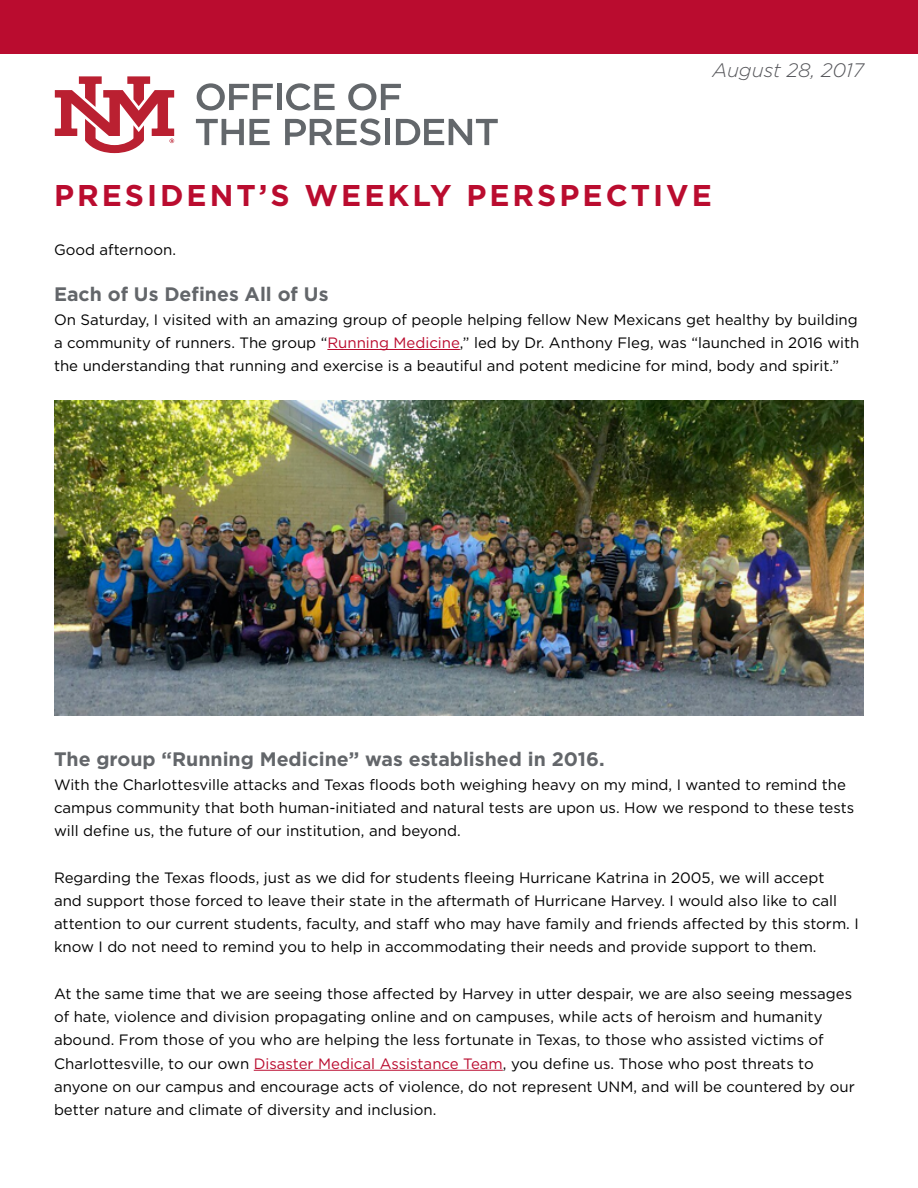
<style>
.page{position:relative;width:918px;height:1188px;background:#fff}
.page>*{position:absolute;margin:0;border:0;box-sizing:border-box;transform-origin:0 0}
.t1{font:700 30px "Gotham";letter-spacing:.1em;color:#ba0c2f}
.t2{font:700 19.5px "Gotham";color:#63666a}
.t3{font:italic 300 19.5px "Gotham";color:#55565a}
.t4{font:15px/23.2px "Gotham";color:#000}
.s1{color:#ba0c2f}
</style>
<div class="page">
<hr style="left:327px;top:349px;width:133px;height:1px;background:#ba0c2f">
<hr style="left:254px;top:1070px;width:249px;height:1px;background:#ba0c2f">
<div style="left:0;top:0;width:918px;height:53px;background:#ba0c2f"></div>
<svg style="left:197px;top:83px;width:76px;height:27px"></svg>
<div style="left:277px;top:84px;width:5px;height:26px;background:#63676b"></div>
<svg style="left:286px;top:83px;width:49px;height:27px"></svg>
<svg style="left:348px;top:83px;width:53px;height:27px"></svg>
<svg style="left:196px;top:119px;width:74px;height:26px"></svg>
<svg style="left:285px;top:119px;width:95px;height:26px"></svg>
<div style="left:385px;top:119px;width:5px;height:26px;background:#63676b"></div>
<svg style="left:396px;top:119px;width:102px;height:26px"></svg>
<svg style="left:55px;top:76px;width:119px;height:77px"></svg>
<img style="left:54px;top:400px;width:810px;height:316px">
<h2 class="t3" style="left:712px;top:58px;width:153px">August 28, 2017</h2>
<h1 class="t1" style="left:54px;top:176px;width:659px">PRESIDENT’S WEEKLY PERSPECTIVE</h1>
<p class="t4" style="left:54px;top:238px;width:124px">Good afternoon.</p>
<h2 class="t2" style="left:54px;top:282px;width:276px">Each of Us Defines All of Us</h2>
<p class="t4" style="left:54px;top:307px;width:807px;text-align:justify">On Saturday, I visited with an amazing group of people helping fellow New Mexicans get healthy by building a community of runners. The group “<span class="s1">Running Medicine</span>,” led by Dr. Anthony Fleg, was “launched in 2016 with the understanding that running and exercise is a beautiful and potent medicine for mind, body and spirit.”</p>
<h2 class="t2" style="left:54px;top:747px;width:552px">The group “Running Medicine” was established in 2016.</h2>
<p class="t4" style="left:54px;top:772px;width:802px">With the Charlottesville attacks and Texas floods both weighing heavy on my mind, I wanted to remind the campus community that both human-initiated and natural tests are upon us. How we respond to these tests will define us, the future of our institution, and beyond.</p>
<p class="t4" style="left:54px;top:865px;width:806px">Regarding the Texas floods, just as we did for students fleeing Hurricane Katrina in 2005, we will accept<br>and support those forced to leave their state in the aftermath of Hurricane Harvey. I would also like to call attention to our current students, faculty, and staff who may have family and friends affected by this storm. I know I do not need to remind you to help in accommodating their needs and provide support to them.</p>
<p class="t4" style="left:54px;top:982px;width:802px">At the same time that we are seeing those affected by Harvey in utter despair, we are also seeing messages of hate, violence and division propagating online and on campuses, while acts of heroism and humanity abound. From those of you who are helping the less fortunate in Texas, to those who assisted victims of Charlottesville, to our own <span class="s1">Disaster Medical Assistance Team</span>, you define us. Those who post threats to anyone on our campus and encourage acts of violence, do not represent UNM, and will be countered by our better nature and climate of diversity and inclusion.</p>
</div>
